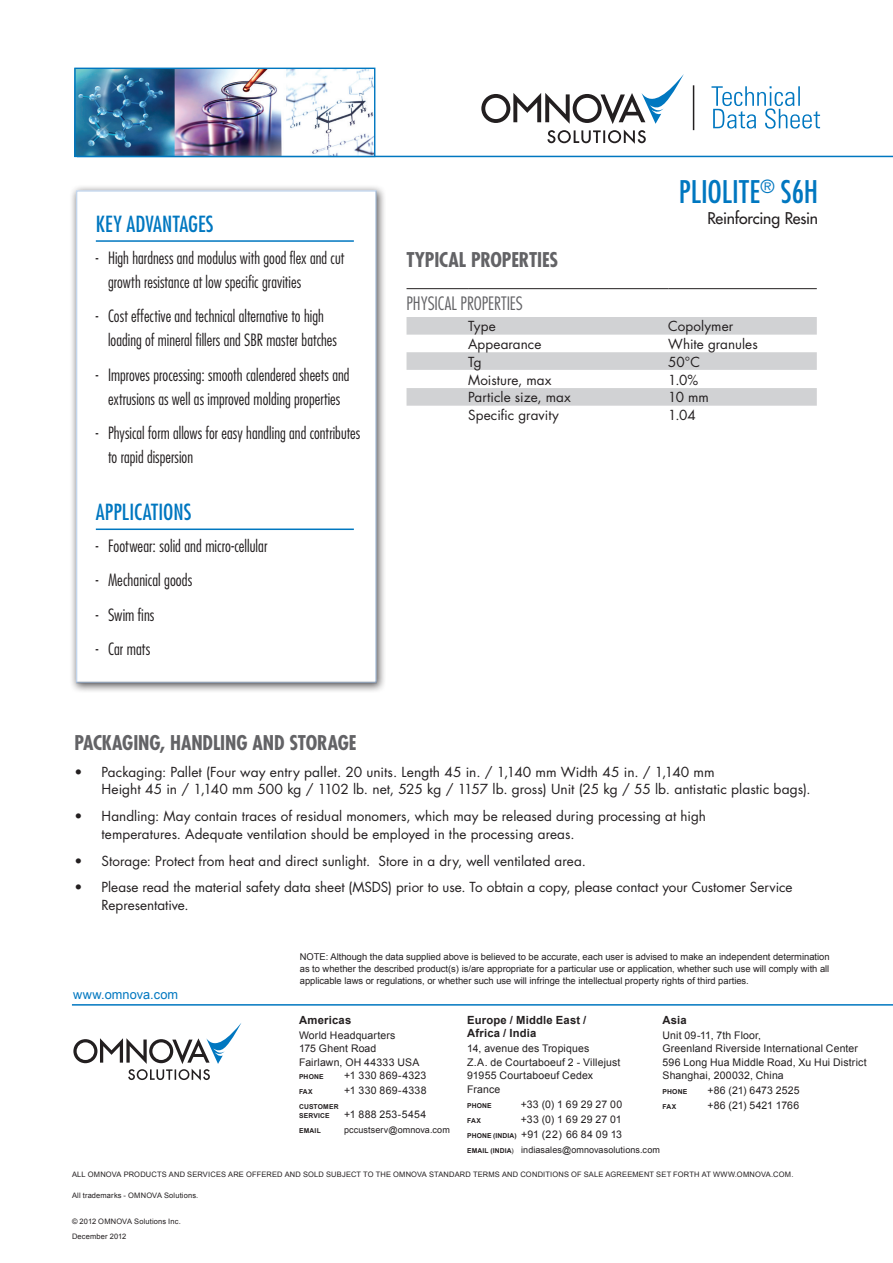
<style>
.page{position:relative;width:893px;height:1263px;background:#fff}
.page>*{position:absolute;margin:0;border:0;box-sizing:border-box;transform-origin:0 0}
.t1{font:condensed 30.3px "Futura Std";letter-spacing:.005em;color:#0077c0}
.Advantages___Applica{font:condensed 21.6px "Futura Std";letter-spacing:.005em;color:#0077c0}
.t2{font:700 condensed 19.8px "Futura Std";letter-spacing:-.005em;color:#636366}
.t3{font:300 condensed 18px "Futura Std";letter-spacing:-.005em;color:#636366}
.Advantages___Applica-2{font:300 condensed 16.5px/24px "Futura Std";letter-spacing:.005em;color:#231f20}
.t4{font:500 15.75px "Futura Std";letter-spacing:-.02em;color:#231f20}
.t5{font:13.5px/17.7px "Futura Std";color:#231f20}
.t6{font:12.75px "Arial";letter-spacing:.01em;color:#0077c0}
.t7{font:700 11.25px/13.5px "Arial";letter-spacing:.02em;color:#231f20}
.t8{font:10.5px/13.5px "Arial";letter-spacing:.015em;color:#231f20}
.t9{font:10.5px "Arial";letter-spacing:-.005em;color:#231f20}
.t10{font:9.3px/12px "Arial";color:#231f20;text-align:justify}
.t11{font:9px "Arial";letter-spacing:.01em;color:#231f20}
.location{font:7.5px "Arial";letter-spacing:.02em;color:#231f20}
.t12{font:700 6.9px "Arial";letter-spacing:.025em;color:#231f20}
.t13{font:700 6.75px/9px "Arial";letter-spacing:.025em;color:#231f20}
.s1{font-weight:700;font-size:6.75px}
.s2{font-size:6.75px}
</style>
<div class="page">
<div style="left:69px;top:184px;width:318px;height:509px;background:#231f20;opacity:.75"></div>
<div style="left:74px;top:189px;width:303px;height:495px;background:#fff"></div>
<svg style="left:73px;top:1023px;width:168px;height:57px"></svg>
<hr style="left:72px;top:1004px;width:821px;height:1px;background:#0077c0">
<hr style="left:77px;top:156px;width:816px;height:1px;background:#0077c0">
<svg style="left:547px;top:130px;width:99px;height:14px"></svg>
<svg style="left:481px;top:74px;width:203px;height:50px"></svg>
<hr style="left:693px;top:85px;width:1px;height:45px;background:#231f20">
<img style="left:76px;top:70px;width:297px;height:85px">
<div style="left:74px;top:68px;width:301px;height:89px;border:1px solid #0077c0"></div>
<svg style="left:711px;top:86px;width:109px;height:43px"></svg>
<hr style="left:96px;top:240px;width:258px;height:2px;background:#0077c0">
<hr style="left:96px;top:528px;width:258px;height:2px;background:#0077c0">
<svg style="left:406px;top:317px;width:411px;height:89px"></svg>
<hr style="left:406px;top:288px;width:62px;height:1px;background:#231f20">
<hr style="left:468px;top:288px;width:200px;height:1px;background:#231f20">
<hr style="left:668px;top:288px;width:149px;height:1px;background:#231f20">
<p class="Advantages___Applica" style="left:96px;top:211px;width:119px">KEY ADVANTAGES</p>
<p class="Advantages___Applica-2" style="left:108px;top:245px;width:238px;text-indent:-12px">- High hardness and modulus with good flex and cut growth resistance at low specific gravities</p>
<p class="Advantages___Applica-2" style="left:108px;top:304px;width:230px;text-indent:-12px">- Cost effective and technical alternative to high loading of mineral fillers and SBR master batches</p>
<p class="Advantages___Applica-2" style="left:96px;top:363px;width:255px;text-align:center">- Improves processing: smooth calendered sheets and extrusions as well as improved molding properties</p>
<p class="Advantages___Applica-2" style="left:108px;top:421px;width:254px;text-indent:-12px">- Physical form allows for easy handling and contributes to rapid dispersion</p>
<p class="Advantages___Applica" style="left:96px;top:499px;width:97px">APPLICATIONS</p>
<p class="Advantages___Applica-2" style="left:96px;top:534px;width:173px">- Footwear: solid and micro-cellular</p>
<p class="Advantages___Applica-2" style="left:96px;top:568px;width:98px">- Mechanical goods</p>
<p class="Advantages___Applica-2" style="left:96px;top:603px;width:60px">- Swim fins</p>
<p class="Advantages___Applica-2" style="left:96px;top:637px;width:56px">- Car mats</p>
<p class="t1" style="left:679px;top:174px;width:141px">PLIOLITE<sup>®</sup> S6H</p>
<p class="t4" style="left:707px;top:208px;width:112px">Reinforcing Resin</p>
<p class="t2" style="left:406px;top:247px;width:153px">TYPICAL PROPERTIES</p>
<p class="t3" style="left:406px;top:293px;width:118px">PHYSICAL PROPERTIES</p>
<p class="t5" style="left:468px;top:318px;width:29px">Type</p>
<p class="t5" style="left:668px;top:318px;width:67px">Copolymer</p>
<p class="t5" style="left:468px;top:335px;width:75px">Appearance</p>
<p class="t5" style="left:668px;top:335px;width:91px">White granules</p>
<p class="t5" style="left:468px;top:353px;width:15px">Tg</p>
<p class="t5" style="left:668px;top:353px;width:33px">50°C</p>
<p class="t5" style="left:468px;top:371px;width:85px">Moisture, max</p>
<p class="t5" style="left:668px;top:371px;width:32px">1.0%</p>
<p class="t5" style="left:468px;top:389px;width:104px">Particle size, max</p>
<p class="t5" style="left:668px;top:389px;width:42px">10 mm</p>
<p class="t5" style="left:468px;top:406px;width:92px">Specific gravity</p>
<p class="t5" style="left:668px;top:406px;width:29px">1.04</p>
<p class="t2" style="left:75px;top:730px;width:283px">PACKAGING, HANDLING AND STORAGE</p>
<p class="t5" style="left:102px;top:763px;width:710px;text-indent:-27px">• Packaging: Pallet (Four way entry pallet. 20 units. Length 45 in. / 1,140 mm Width 45 in. / 1,140 mm<br>Height 45 in / 1,140 mm 500 kg / 1102 lb. net, 525 kg / 1157 lb. gross) Unit (25 kg / 55 lb. antistatic plastic bags).</p>
<p class="t5" style="left:102px;top:807px;width:606px;text-indent:-27px">• Handling: May contain traces of residual monomers, which may be released during processing at high temperatures. Adequate ventilation should be employed in the processing areas.</p>
<p class="t5" style="left:75px;top:852px;width:513px">• Storage: Protect from heat and direct sunlight. Store in a dry, well ventilated area.</p>
<p class="t5" style="left:102px;top:879px;width:693px;text-indent:-27px">• Please read the material safety data sheet (MSDS) prior to use. To obtain a copy, please contact your Customer Service<br>Representative.</p>
<p class="t6" style="left:73px;top:988px;width:107px">www.omnova.com</p>
<p class="t10" style="left:300px;top:951px;width:531px">NOTE: Although the data supplied above is believed to be accurate, each user is advised to make an independent determination as to whether the described product(s) is/are appropriate for a particular use or application, whether such use will comply with all applicable laws or regulations, or whether such use will infringe the intellectual property rights of third parties.</p>
<p class="t7" style="left:299px;top:1013px;width:54px">Americas</p>
<p class="t8" style="left:299px;top:1028px;width:122px">World Headquarters<br>175 Ghent Road<br>Fairlawn, OH 44333 USA</p>
<p class="t13" style="left:299px;top:1072px;width:26px">PHONE</p>
<p class="t8" style="left:344px;top:1069px;width:84px">+1 330 869-4323</p>
<p class="t13" style="left:299px;top:1087px;width:15px">FAX</p>
<p class="t8" style="left:344px;top:1084px;width:84px">+1 330 869-4338</p>
<p class="t13" style="left:299px;top:1102px;width:41px">CUSTOMER<br>SERVICE</p>
<p class="t8" style="left:344px;top:1108px;width:84px">+1 888 253-5454</p>
<p class="t13" style="left:299px;top:1126px;width:23px">EMAIL</p>
<p class="t11" style="left:344px;top:1125px;width:107px">pccustserv@omnova.com</p>
<p class="t7" style="left:467px;top:1013px;width:121px">Europe / Middle East /<br>Africa / India</p>
<p class="t8" style="left:467px;top:1042px;width:155px">14, avenue des Tropiques<br>Z.A. de Courtaboeuf 2 - Villejust<br>91955 Courtaboeuf Cedex<br>France</p>
<p class="t13" style="left:467px;top:1101px;width:26px">PHONE</p>
<p class="t8" style="left:521px;top:1097px;width:103px">+33 (0) 1 69 29 27 00</p>
<p class="t13" style="left:467px;top:1116px;width:15px">FAX</p>
<p class="t7" style="left:662px;top:1013px;width:26px">Asia</p>
<p class="t8" style="left:662px;top:1028px;width:206px">Unit 09-11, 7th Floor,<br>Greenland Riverside International Center<br>596 Long Hua Middle Road, Xu Hui District<br>Shanghai, 200032, China</p>
<p class="t12" style="left:662px;top:1088px;width:26px">PHONE</p>
<p class="t8" style="left:707px;top:1084px;width:93px">+86 (21) 6473 2525</p>
<p class="t13" style="left:662px;top:1102px;width:15px">FAX</p>
<p class="t9" style="left:707px;top:1100px;width:93px">+86 (21) 5421 1766</p>
<p class="t8" style="left:467px;top:1111px;width:156px;line-height:15px;text-align:right">+33 (0) 1 69 29 27 01<br><span class="s1">PHONE (INDIA)</span> +91 (22) 66 84 09 13</p>
<p class="t11" style="left:467px;top:1144px;width:194px"><span class="s1">EMAIL (INDIA</span><span class="s2">)</span> indiasales@omnovasolutions.com</p>
<p class="location" style="left:72px;top:1170px;width:723px">ALL OMNOVA PRODUCTS AND SERVICES ARE OFFERED AND SOLD SUBJECT TO THE OMNOVA STANDARD TERMS AND CONDITIONS OF SALE AGREEMENT SET FORTH AT WWW.OMNOVA.COM.</p>
<p class="location" style="left:72px;top:1191px;width:128px">All trademarks - OMNOVA Solutions.</p>
<p class="location" style="left:72px;top:1217px;width:110px">© 2012 OMNOVA Solutions Inc.</p>
<p class="location" style="left:72px;top:1232px;width:56px">December 2012</p>
</div>
